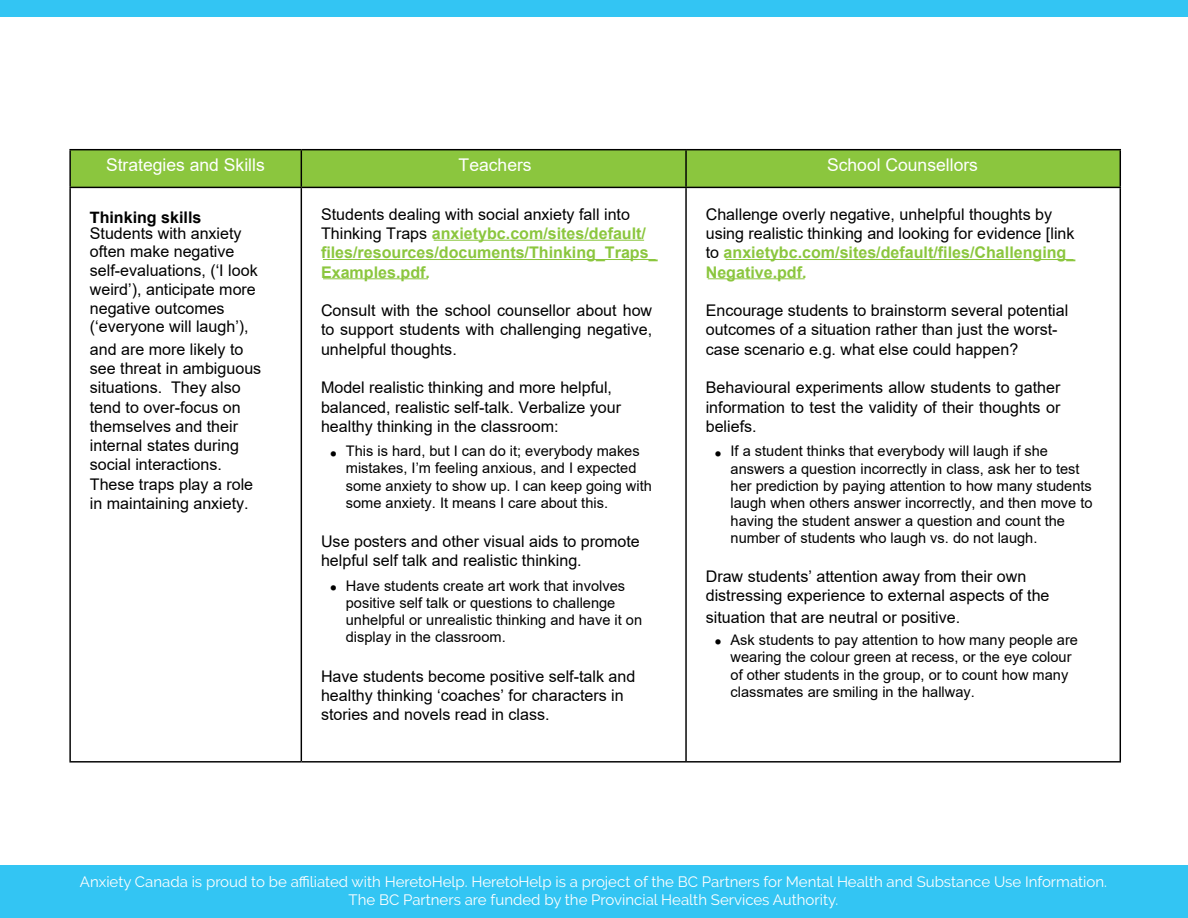
<style>
.page{position:relative;width:1188px;height:918px;background:#fff}
.page>*{position:absolute;margin:0;border:0;box-sizing:border-box;transform-origin:0 0}
.t1{font:17.55px "Arial";color:#fff}
.t2{font:16.05px/19.4px "Arial";color:#000}
.t3{font:700 16.05px/19.4px "Arial";color:#8bc63e}
.t4{font:15px/18px "Raleway";color:#fff;text-align:center}
.t5{font:14.55px/17.2px "Arial";color:#000}
.s1{font-family:"Helvetica Neue";font-weight:700}
.s2{font-weight:700}
.s3{font-weight:700;color:#8bc63e}
.s4{font-family:"Helvetica Neue"}
.s5{font-weight:400;color:#000}
</style>
<div class="page">
<div style="left:0;top:865px;width:1188px;height:53px;background:#33c5f3"></div>
<div style="left:0;top:0;width:1188px;height:17px;background:#33c5f3"></div>
<div style="left:71px;top:150px;width:1049px;height:37px;background:#8bc63e"></div>
<hr style="left:69px;top:149px;width:232px;height:1px;background:#000">
<hr style="left:69px;top:150px;width:2px;height:37px;background:#000">
<hr style="left:301px;top:149px;width:385px;height:1px;background:#000">
<hr style="left:301px;top:150px;width:1px;height:37px;background:#000">
<hr style="left:686px;top:149px;width:435px;height:1px;background:#000">
<hr style="left:685px;top:150px;width:2px;height:37px;background:#000">
<hr style="left:1120px;top:150px;width:1px;height:37px;background:#000">
<hr style="left:69px;top:187px;width:232px;height:1px;background:#000">
<hr style="left:69px;top:188px;width:2px;height:573px;background:#000">
<hr style="left:301px;top:187px;width:385px;height:1px;background:#000">
<hr style="left:301px;top:188px;width:1px;height:573px;background:#000">
<hr style="left:686px;top:187px;width:435px;height:1px;background:#000">
<hr style="left:685px;top:188px;width:2px;height:573px;background:#000">
<hr style="left:1120px;top:188px;width:1px;height:573px;background:#000">
<hr style="left:69px;top:761px;width:232px;height:2px;background:#000">
<hr style="left:301px;top:761px;width:385px;height:2px;background:#000">
<hr style="left:686px;top:761px;width:435px;height:2px;background:#000">
<hr style="left:323px;top:278px;width:105px;height:1px;background:#8bc63e">
<hr style="left:323px;top:259px;width:333px;height:1px;background:#8bc63e">
<hr style="left:434px;top:240px;width:210px;height:1px;background:#8bc63e">
<hr style="left:708px;top:278px;width:97px;height:1px;background:#8bc63e">
<hr style="left:726px;top:259px;width:347px;height:1px;background:#8bc63e">
<p class="t1" style="left:106px;top:153px;width:160px">Strategies and Skills</p>
<p class="t1" style="left:459px;top:153px;width:75px">Teachers</p>
<p class="t1" style="left:827px;top:153px;width:152px">School Counsellors</p>
<p class="t2" style="left:90px;top:209px;width:153px;line-height:15.8px"><span class="s1">T</span><span class="s2">hinking skills<br></span>Students with anxiety</p>
<p class="t2" style="left:90px;top:242px;width:169px;line-height:18.8px">often make negative self-evaluations, (‘I look weird’), anticipate more negative outcomes (‘everyone will laugh’),</p>
<p class="t2" style="left:90px;top:339px;width:173px">and are more likely to see threat in ambiguous situations. They also tend to over-focus on themselves and their internal states during social interactions.<br>These traps play a role in maintaining anxiety.</p>
<p class="t2" style="left:706px;top:204px;width:371px">Challenge overly negative, unhelpful thoughts by using realistic thinking and looking for evidence [link to <span class="s3">anxietybc.com/sites/default/files/Challenging_ Negative.pdf.</span></p>
<p class="t2" style="left:706px;top:301px;width:364px">Encourage students to brainstorm several potential outcomes of a situation rather than just the worst&shy;case scenario e.g. what else could happen?</p>
<p class="t2" style="left:706px;top:378px;width:356px;text-align:justify">Behavioural experiments allow students to gather information to test the validity of their thoughts or beliefs.</p>
<p class="t5" style="left:731px;top:442px;width:364px;text-indent:-16px"><span class="s4">•</span> If a student thinks that everybody will laugh if she answers a question incorrectly in class, ask her to test her prediction by paying attention to how many students laugh when others answer incorrectly, and then move to having the student answer a question and count the number of students who laugh vs. do not laugh.</p>
<p class="t2" style="left:706px;top:567px;width:345px">Draw students’ attention away from their own distressing experience to external aspects of the</p>
<p class="t2" style="left:706px;top:608px;width:256px">situation that are neutral or positive.</p>
<p class="t5" style="left:731px;top:631px;width:349px;text-indent:-16px"><span class="s4">•</span> Ask students to pay attention to how many people are wearing the colour green at recess, or the eye colour of other students in the group, or to count how many classmates are smiling in the hallway.</p>
<p class="t3" style="left:321px;top:205px;width:338px"><span class="s5">Students dealing with social anxiety fall into Thinking Traps</span> anxietybc.com/sites/default/ files/resources/documents/Thinking_Traps_ Examples.pdf.</p>
<p class="t2" style="left:321px;top:301px;width:333px;text-align:justify">Consult with the school counsellor about how to support students with challenging negative, unhelpful thoughts.</p>
<p class="t2" style="left:321px;top:378px;width:302px">Model realistic thinking and more helpful, balanced, realistic self-talk. Verbalize your healthy thinking in the classroom:</p>
<p class="t5" style="left:346px;top:442px;width:308px;text-indent:-16px"><span class="s4">•</span> This is hard, but I can do it; everybody makes mistakes, I’m feeling anxious, and I expected some anxiety to show up. I can keep going with some anxiety. It means I care about this.</p>
<p class="t2" style="left:321px;top:532px;width:320px">Use posters and other visual aids to promote helpful self talk and realistic thinking.</p>
<p class="t5" style="left:346px;top:577px;width:298px;text-indent:-16px"><span class="s4">•</span> Have students create art work that involves positive self talk or questions to challenge unhelpful or unrealistic thinking and have it on display in the classroom.</p>
<p class="t2" style="left:321px;top:666px;width:316px">Have students become positive self-talk and healthy thinking ‘coaches’ for characters in stories and novels read in class.</p>
<p class="t4" style="left:80px;top:872px;width:1029px">Anxiety Canada is proud to be affiliated with HeretoHelp. HeretoHelp is a project of the BC Partners for Mental Health and Substance Use Information.<br>The BC Partners are funded by the Provincial Health Services Authority.</p>
</div>
